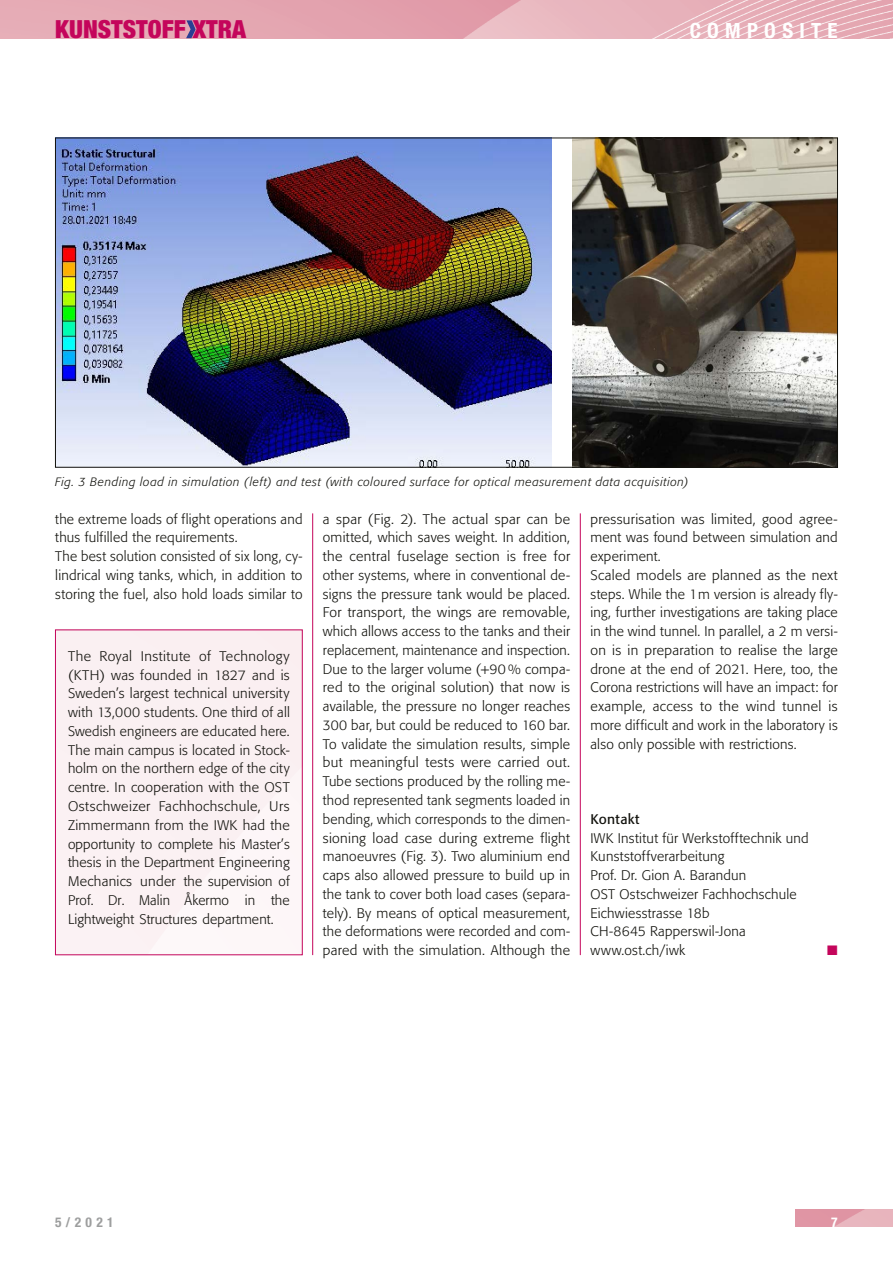
<style>
.page{position:relative;width:893px;height:1263px;background:#fff}
.page>*{position:absolute;margin:0;border:0;box-sizing:border-box;transform-origin:0 0}
.t1{font:900 condensed 25.05px "Helvetica Neue";color:#c4055b}
.t2{font:700 condensed 21px "Helvetica Neue LT Std";letter-spacing:.3em;color:#fff}
.t3{font:300 13.8px/18.8px "Formata";letter-spacing:.015em;color:#12120d}
.t4{font:13.8px "Formata";letter-spacing:.02em;color:#12120d}
.t5{font:13.8px "Zapf Dingbats ITC";color:#c4055b}
.t6{font:700 condensed 13.5px "Helvetica Neue LT Std";color:#9d9e9e}
.t7{font:700 condensed 13.5px "Helvetica Neue LT Std";color:#fff}
.t8{font:italic 300 12px "Formata";letter-spacing:.05em;color:#12120d}
</style>
<div class="page">
<img style="left:0;top:0;width:893px;height:38px">
<img style="left:795px;top:1210px;width:98px;height:17px">
<svg style="left:186px;top:20px;width:10px;height:18px"></svg>
<hr style="left:312px;top:513px;width:1px;height:442px;background:#c4055b">
<hr style="left:580px;top:513px;width:1px;height:442px;background:#c4055b">
<img style="left:572px;top:140px;width:264px;height:325px">
<img style="left:57px;top:140px;width:495px;height:325px">
<h1 class="t1" style="left:55px;top:14px;width:192px">KUNSTSTOFF XTRA</h1>
<h2 class="t2" style="left:690px;top:18px;width:149px">COMPOSITE</h2>
<p class="t8" style="left:55px;top:475px;width:635px">Fig. 3 Bending load in simulation (left) and test (with coloured surface for optical measurement data acquisition)</p>
<p class="t3" style="left:55px;top:510px;width:249px">the extreme loads of flight operations and thus fulfilled the requirements.<br>The best solution consisted of six long, cy&shy;lindrical wing tanks, which, in addition to storing the fuel, also hold loads similar to</p>
<p class="t3" style="left:323px;top:510px;width:249px;text-align:justify">a spar (Fig. 2). The actual spar can be omitted, which saves weight. In addition, the central fuselage section is free for other systems, where in conventional de&shy;signs the pressure tank would be placed.<br>For transport, the wings are removable, which allows access to the tanks and their replacement, maintenance and inspection.<br>Due to the larger volume (+90 % compa&shy;red to the original solution) that now is available, the pressure no longer reaches 300 bar, but could be reduced to 160 bar.<br>To validate the simulation results, simple but meaningful tests were carried out.<br>Tube sections produced by the rolling me&shy;thod represented tank segments loaded in bending, which corresponds to the dimen&shy;sioning load case during extreme flight manoeuvres (Fig. 3). Two aluminium end caps also allowed pressure to build up in the tank to cover both load cases (separa&shy;tely). By means of optical measurement, the deformations were recorded and com&shy;pared with the simulation. Although the</p>
<p class="t3" style="left:590px;top:510px;width:249px">pressurisation was limited, good agree&shy;ment was found between simulation and experiment.<br>Scaled models are planned as the next steps. While the 1m version is already fly&shy;ing, further investigations are taking place in the wind tunnel. In parallel, a 2 m versi&shy;on is in preparation to realise the large drone at the end of 2021. Here, too, the Corona restrictions will have an impact: for example, access to the wind tunnel is more difficult and work in the laboratory is also only possible with restrictions.</p>
<p class="t3" style="left:68px;top:647px;width:223px;text-align:justify">The Royal Institute of Technology (KTH) was founded in 1827 and is Sweden’s largest technical university with 13,000 students. One third of all Swedish engineers are educated here.<br>The main campus is located in Stock&shy;holm on the northern edge of the city centre. In cooperation with the OST Ostschweizer Fachhochschule, Urs Zimmermann from the IWK had the opportunity to complete his Master’s thesis in the Department Engineering Mechanics under the supervision of Prof. Dr. Malin Åkermo in the Lightweight Structures department.</p>
<p class="t4" style="left:590px;top:810px;width:51px">Kontakt</p>
<p class="t3" style="left:590px;top:828px;width:220px">IWK Institut für Werkstofftechnik und<br>Kunststoffverarbeitung<br>Prof. Dr. Gion A. Barandun<br>OST Ostschweizer Fachhochschule<br>Eichwiesstrasse 18b<br>CH-8645 Rapperswil-Jona www.ost.ch/iwk</p>
<p class="t5" style="left:827px;top:944px;width:12px">■</p>
<p class="t6" style="left:55px;top:1214px;width:60px">5/2021</p>
<p class="t7" style="left:831px;top:1214px;width:8px">7</p>
</div>
